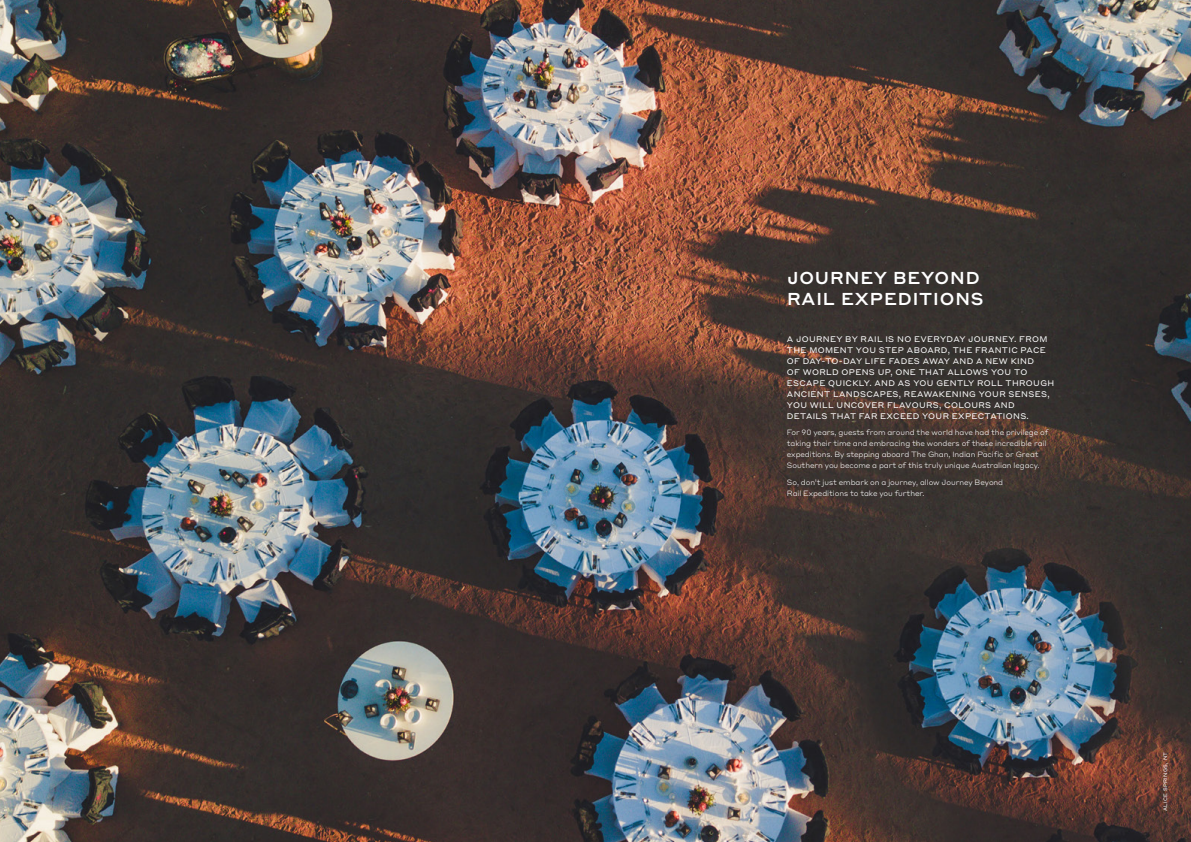
<style>
.page{position:relative;width:1191px;height:842px;background:#fff}
.page>*{position:absolute;margin:0;border:0;box-sizing:border-box;transform-origin:0 0}
.t1{font:500 17px/21px "Styrene A";letter-spacing:.05em;color:#fff}
.t2{font:8px/11px "Styrene A";letter-spacing:.04em;color:#fff}
.Body{font:300 7.5px/11px "Styrene A";letter-spacing:-.01em;color:#fff}
.t3{font:5px "Styrene A";letter-spacing:.06em;color:#fff}
</style>
<div class="page">
<img style="left:0;top:0;width:1191px;height:842px">
<h1 class="t1" style="left:787px;top:266px;width:198px">JOURNEY BEYOND<br>RAIL EXPEDITIONS</h1>
<h3 class="t2" style="left:787px;top:333px;width:269px">A JOURNEY BY RAIL IS NO EVERYDAY JOURNEY. FROM THE MOMENT YOU STEP ABOARD, THE FRANTIC PACE OF DAY-TO-DAY LIFE FADES AWAY AND A NEW KIND<br>OF WORLD OPENS UP, ONE THAT ALLOWS YOU TO ESCAPE QUICKLY. AND AS YOU GENTLY ROLL THROUGH ANCIENT LANDSCAPES, REAWAKENING YOUR SENSES, YOU WILL UNCOVER FLAVOURS, COLOURS AND DETAILS THAT FAR EXCEED YOUR EXPECTATIONS.</h3>
<p class="Body" style="left:787px;top:427px;width:263px">For 90 years, guests from around the world have had the privilege of taking their time and embracing the wonders of these incredible rail expeditions. By stepping aboard The Ghan, Indian Pacific or Great Southern you become a part of this truly unique Australian legacy.</p>
<p class="Body" style="left:787px;top:476px;width:218px">So, don’t just embark on a journey, allow Journey Beyond<br>Rail Expeditions to take you further.</p>
<p class="t3" style="left:1161px;top:811px;width:61px;rotate:-90deg">ALICE SPRINGS, NT</p>
</div>
